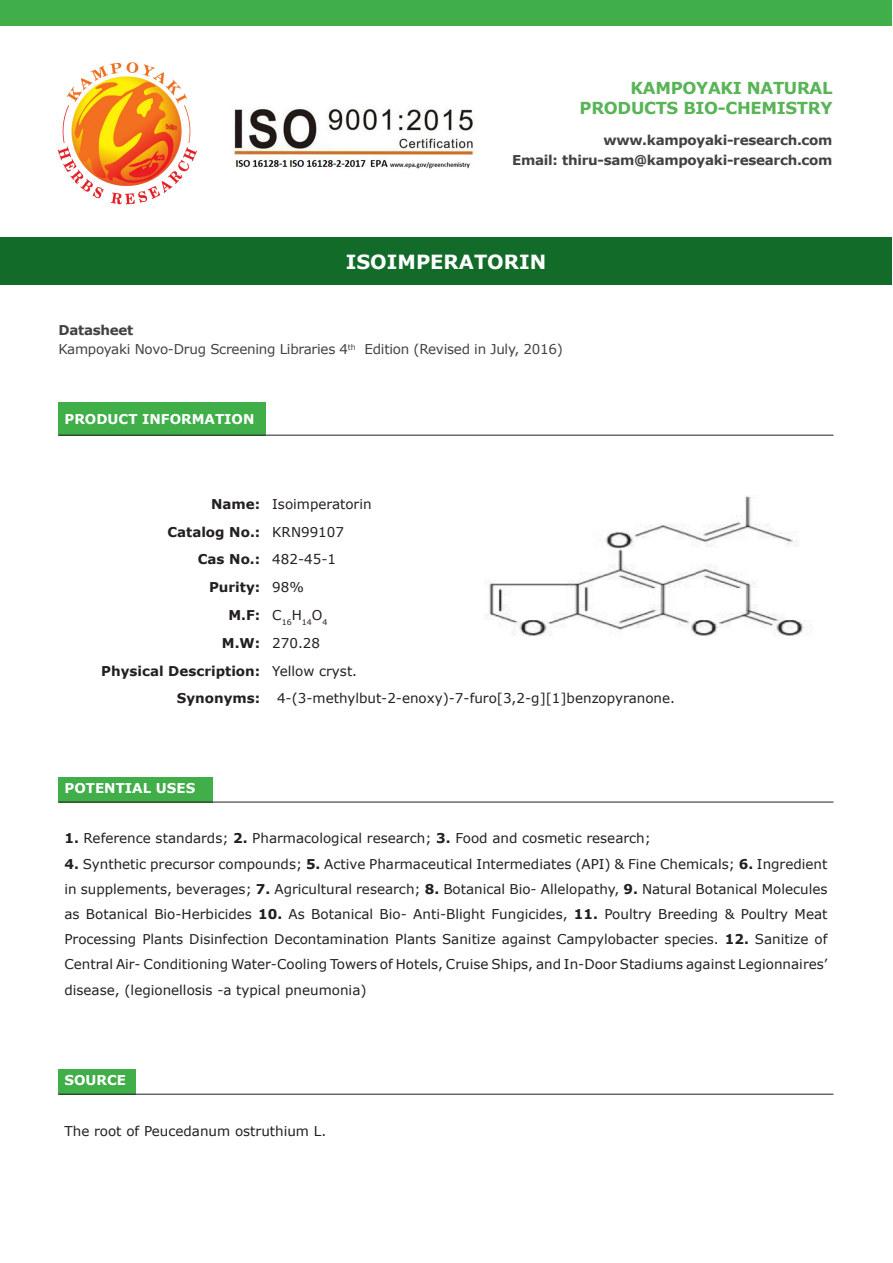
<style>
.page{position:relative;width:893px;height:1263px;background:#fff}
.page>*{position:absolute;margin:0;border:0;box-sizing:border-box;transform-origin:0 0}
.t1{font:700 19.5px "Verdana";color:#fff}
.t2{font:700 16.5px "Verdana";letter-spacing:-.02em;color:#59b457}
.t3{font:13.5px/25.2px "Verdana";color:#231f20;text-align:justify}
.t4{font:700 13.5px "Verdana";letter-spacing:-.02em;color:#414243}
.t5{font:700 13.5px "Verdana";color:#231f20}
.t6{font:13.5px "Verdana";letter-spacing:-.02em;color:#414243}
.t7{font:700 13.5px "Verdana";color:#fff}
.t8{font:7.8px "Verdana";color:#231f20}
.s1{font-weight:700}
</style>
<div class="page">
<img style="left:232px;top:108px;width:243px;height:61px">
<img style="left:57px;top:62px;width:140px;height:143px">
<div style="left:1px;top:0;width:891px;height:26px;background:#40ae49"></div>
<div style="left:1px;top:238px;width:891px;height:47px;background:#136b29"></div>
<div style="left:58px;top:402px;width:208px;height:33px;background:#40ae49"></div>
<hr style="left:58px;top:435px;width:208px;height:1px;background:#231f20">
<hr style="left:266px;top:435px;width:209px;height:1px;background:#231f20">
<hr style="left:475px;top:435px;width:358px;height:1px;background:#231f20">
<img style="left:486px;top:496px;width:320px;height:140px">
<div style="left:58px;top:777px;width:155px;height:25px;background:#40ae49"></div>
<hr style="left:58px;top:802px;width:155px;height:1px;background:#231f20">
<hr style="left:213px;top:802px;width:620px;height:1px;background:#231f20">
<div style="left:58px;top:1069px;width:78px;height:25px;background:#40ae49"></div>
<hr style="left:58px;top:1094px;width:78px;height:1px;background:#231f20">
<hr style="left:136px;top:1094px;width:697px;height:1px;background:#231f20">
<p class="t2" style="left:631px;top:78px;width:203px">KAMPOYAKI NATURAL</p>
<p class="t2" style="left:580px;top:97px;width:254px">PRODUCTS BIO-CHEMISTRY</p>
<p class="t4" style="left:603px;top:132px;width:231px">www.kampoyaki-research.com</p>
<p class="t4" style="left:512px;top:151px;width:322px">Email: thiru-sam@kampoyaki-research.com</p>
<p class="t1" style="left:346px;top:249px;width:202px">ISOIMPERATORIN</p>
<p class="t4" style="left:58px;top:321px;width:76px">Datasheet</p>
<p class="t6" style="left:58px;top:341px;width:506px">Kampoyaki Novo-Drug Screening Libraries 4<sup>th</sup> Edition (Revised in July, 2016)</p>
<p class="t7" style="left:64px;top:410px;width:192px">PRODUCT INFORMATION</p>
<p class="t5" style="left:211px;top:495px;width:51px">Name:</p>
<p class="t3" style="left:272px;top:491px;width:101px">Isoimperatorin</p>
<p class="t5" style="left:167px;top:523px;width:94px">Catalog No.:</p>
<p class="t3" style="left:272px;top:519px;width:73px">KRN99107</p>
<p class="t5" style="left:198px;top:551px;width:64px">Cas No.:</p>
<p class="t3" style="left:272px;top:547px;width:65px">482-45-1</p>
<p class="t5" style="left:209px;top:578px;width:53px">Purity:</p>
<p class="t3" style="left:272px;top:575px;width:33px">98%</p>
<p class="t5" style="left:228px;top:606px;width:33px">M.F:</p>
<p class="t8" style="left:272px;top:617px;width:57px"><sup>C</sup>16<sup>H</sup>14<sup>O</sup>4</p>
<p class="t5" style="left:222px;top:634px;width:40px">M.W:</p>
<p class="t3" style="left:272px;top:630px;width:49px">270.28</p>
<p class="t5" style="left:101px;top:662px;width:161px">Physical Description:</p>
<p class="t3" style="left:272px;top:658px;width:86px">Yellow cryst.</p>
<p class="t5" style="left:177px;top:690px;width:85px">Synonyms:</p>
<p class="t3" style="left:277px;top:686px;width:400px">4-(3-methylbut-2-enoxy)-7-furo[3,2-g][1]benzopyranone.</p>
<p class="t7" style="left:64px;top:780px;width:132px">POTENTIAL USES</p>
<p class="t3" style="left:64px;top:826px;width:588px"><span class="s1">1.</span> Reference standards; <span class="s1">2.</span> Pharmacological research; <span class="s1">3.</span> Food and cosmetic research;</p>
<p class="t3" style="left:64px;top:851px;width:764px"><span class="s1">4.</span> Synthetic precursor compounds; <span class="s1">5.</span> Active Pharmaceutical Intermediates (API) &amp; Fine Chemicals; <span class="s1">6.</span> Ingredient in supplements, beverages; <span class="s1">7.</span> Agricultural research; <span class="s1">8.</span> Botanical Bio- Allelopathy, <span class="s1">9.</span> Natural Botanical Molecules as Botanical Bio-Herbicides <span class="s1">10.</span> As Botanical Bio- Anti-Blight Fungicides, <span class="s1">11.</span> Poultry Breeding &amp; Poultry Meat Processing Plants Disinfection Decontamination Plants Sanitize against Campylobacter species. <span class="s1">12.</span> Sanitize of Central Air- Conditioning Water-Cooling Towers of Hotels, Cruise Ships, and In-Door Stadiums against Legionnaires’ disease, (legionellosis -a typical pneumonia)</p>
<p class="t7" style="left:64px;top:1072px;width:63px">SOURCE</p>
<p class="t3" style="left:64px;top:1118px;width:263px">The root of Peucedanum ostruthium L.</p>
</div>
